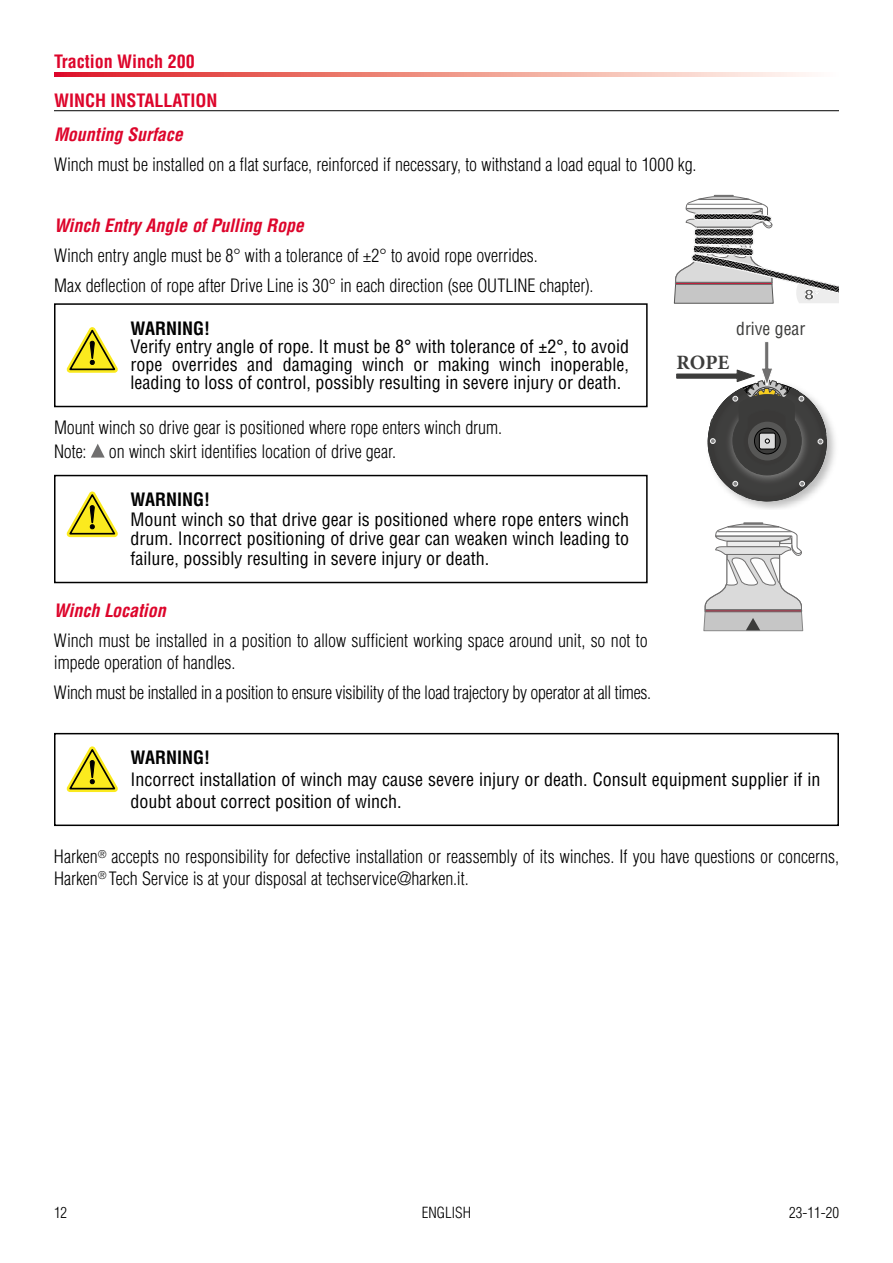
<style>
.page{position:relative;width:893px;height:1263px;background:#fff}
.page>*{position:absolute;margin:0;border:0;box-sizing:border-box;transform-origin:0 0}
.t1{font:700 20.4px "Minion Pro";color:#3c3c3b}
.t2{font:300 condensed 18px/21.8px "Helvetica LT Std";letter-spacing:-.005em;color:#000}
.t3{font:condensed 18px/19.5px "Helvetica LT Std";color:#000;text-align:justify}
.t4{font:italic 700 condensed 18px "Helvetica LT Std";letter-spacing:-.005em;color:#dd052b}
.t5{font:700 condensed 18px "Helvetica LT Std";color:#dd052b}
.t6{font:700 condensed 18px "Helvetica LT Std";color:#000}
.t7{font:condensed 17.7px "Helvetica";color:#3c3c3b}
.t8{font:300 condensed 15px "Helvetica LT Std";color:#000}
.t9{font:900 14.85px "Helvetica";color:#575756}
</style>
<div class="page">
<svg style="left:54px;top:72px;width:755px;height:5px;background:#ee8e87"></svg>
<div style="left:54px;top:475px;width:594px;height:108px;border:2px solid #000"></div>
<svg style="left:67px;top:491px;width:51px;height:46px"></svg>
<div style="left:54px;top:733px;width:785px;height:93px;border:2px solid #000"></div>
<svg style="left:67px;top:746px;width:51px;height:46px"></svg>
<div style="left:54px;top:303px;width:594px;height:104px;border:2px solid #000"></div>
<svg style="left:67px;top:327px;width:51px;height:46px"></svg>
<div style="left:743px;top:522px;width:20px;height:2px;border:1px solid #706f6f"></div>
<svg style="left:703px;top:523px;width:101px;height:109px"></svg>
<img style="left:750px;top:416px;width:85px;height:93px">
<svg style="left:676px;top:342px;width:151px;height:163px"></svg>
<svg style="left:673px;top:195px;width:166px;height:109px"></svg>
<hr style="left:54px;top:110px;width:785px;height:1px;background:#000">
<svg style="left:91px;top:444px;width:14px;height:14px"></svg>
<p class="t5" style="left:54px;top:50px;width:142px">Traction Winch 200</p>
<p class="t5" style="left:54px;top:89px;width:165px">WINCH INSTALLATION</p>
<p class="t4" style="left:54px;top:123px;width:130px">Mounting Surface</p>
<p class="t2" style="left:54px;top:154px;width:641px">Winch must be installed on a flat surface, reinforced if necessary, to withstand a load equal to 1000 kg.</p>
<p class="t4" style="left:54px;top:214px;width:251px">Winch Entry Angle of Pulling Rope</p>
<p class="t2" style="left:54px;top:240px;width:538px;line-height:30.2px">Winch entry angle must be 8° with a tolerance of ±2° to avoid rope overrides.<br>Max deflection of rope after Drive Line is 30° in each direction (see OUTLINE chapter).</p>
<p class="t9" style="left:804px;top:285px;width:17px">8°</p>
<p class="t6" style="left:131px;top:317px;width:81px">WARNING!</p>
<p class="t3" style="left:131px;top:337px;width:500px;line-height:18px">Verify entry angle of rope. It must be 8° with tolerance of ±2°, to avoid rope overrides and damaging winch or making winch inoperable, leading to loss of control, possibly resulting in severe injury or death.</p>
<p class="t2" style="left:54px;top:416px;width:447px;line-height:23.5px">Mount winch so drive gear is positioned where rope enters winch drum.<br>Note: on winch skirt identifies location of drive gear.</p>
<p class="t6" style="left:131px;top:488px;width:81px">WARNING!</p>
<p class="t3" style="left:131px;top:509px;width:500px">Mount winch so that drive gear is positioned where rope enters winch drum. Incorrect positioning of drive gear can weaken winch leading to failure, possibly resulting in severe injury or death.</p>
<p class="t4" style="left:54px;top:599px;width:113px">Winch Location</p>
<p class="t2" style="left:54px;top:630px;width:595px">Winch must be installed in a position to allow sufficient working space around unit, so not to impede operation of handles.</p>
<p class="t2" style="left:54px;top:681px;width:596px">Winch must be installed in a position to ensure visibility of the load trajectory by operator at all times.</p>
<p class="t7" style="left:736px;top:317px;width:71px">drive gear</p>
<p class="t1" style="left:676px;top:348px;width:55px">ROPE</p>
<p class="t6" style="left:131px;top:746px;width:81px">WARNING!</p>
<p class="t3" style="left:131px;top:768px;width:691px;line-height:21.6px">Incorrect installation of winch may cause severe injury or death. Consult equipment supplier if in doubt about correct position of winch.</p>
<p class="t2" style="left:54px;top:846px;width:786px">Harken<sup>®</sup> accepts no responsibility for defective installation or reassembly of its winches. If you have questions or concerns,<br>Harken<sup>®</sup> Tech Service is at your disposal at techservice@harken.it.</p>
<p class="t8" style="left:54px;top:1204px;width:15px">12</p>
<p class="t8" style="left:422px;top:1204px;width:51px">ENGLISH</p>
<p class="t8" style="left:789px;top:1204px;width:51px">23-11-20</p>
</div>
